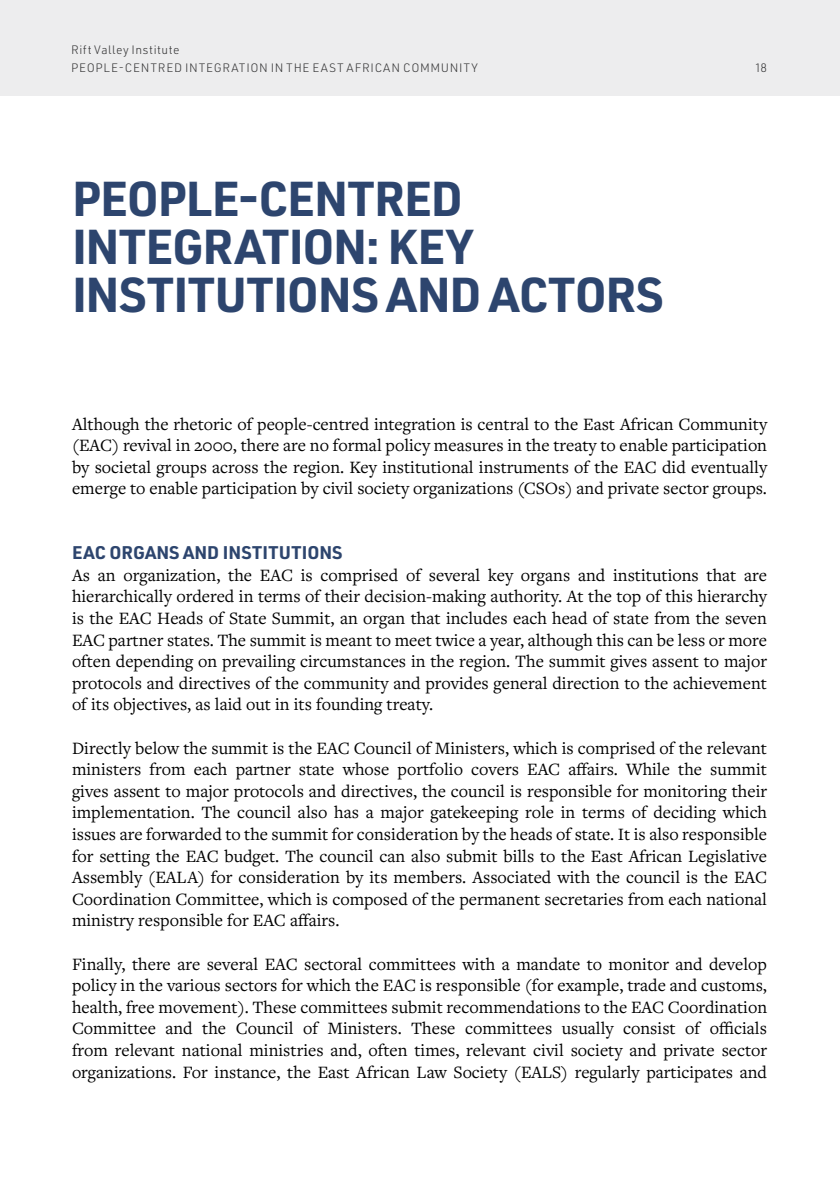
<style>
.page{position:relative;width:840px;height:1188px;background:#fff}
.page>*{position:absolute;margin:0;border:0;box-sizing:border-box;transform-origin:0 0}
.t1{font:700 48px/48px "URWDIN";letter-spacing:-.01em;color:#2d456e}
.t2{font:18px/21.6px "Freight Text Pro";color:#000;text-align:justify}
.t3{font:700 18px "URWDIN";color:#2d456e}
.t4{font:300 12px/18px "URWDIN";letter-spacing:.055em;color:#383839}
</style>
<div class="page">
<div style="left:0;top:0;width:840px;height:96px;background:#ededee"></div>
<p class="t4" style="left:71px;top:40px;width:408px">Rift Valley Institute<br>PEOPLE-CENTRED INTEGRATION IN THE EAST AFRICAN COMMUNITY</p>
<h1 class="t1" style="left:72px;top:173px;width:593px">PEOPLE-CENTRED<br>INTEGRATION: KEY<br>INSTITUTIONS AND ACTORS</h1>
<p class="t4" style="left:756px;top:58px;width:12px">18</p>
<p class="t2" style="left:72px;top:412px;width:697px">Although the rhetoric of people-centred integration is central to the East African Community (EAC) revival in 2000, there are no formal policy measures in the treaty to enable participation by societal groups across the region. Key institutional instruments of the EAC did eventually emerge to enable participation by civil society organizations (CSOs) and private sector groups.</p>
<p class="t3" style="left:72px;top:540px;width:272px">EAC ORGANS AND INSTITUTIONS</p>
<p class="t2" style="left:72px;top:564px;width:697px">As an organization, the EAC is comprised of several key organs and institutions that are hierarchically ordered in terms of their decision-making authority. At the top of this hierarchy is the EAC Heads of State Summit, an organ that includes each head of state from the seven EAC partner states. The summit is meant to meet twice a year, although this can be less or more often depending on prevailing circumstances in the region. The summit gives assent to major protocols and directives of the community and provides general direction to the achievement of its objectives, as laid out in its founding treaty.</p>
<p class="t2" style="left:72px;top:736px;width:697px">Directly below the summit is the EAC Council of Ministers, which is comprised of the relevant ministers from each partner state whose portfolio covers EAC affairs. While the summit gives assent to major protocols and directives, the council is responsible for monitoring their implementation. The council also has a major gatekeeping role in terms of deciding which issues are forwarded to the summit for consideration by the heads of state. It is also responsible for setting the EAC budget. The council can also submit bills to the East African Legislative Assembly (EALA) for consideration by its members. Associated with the council is the EAC Coordination Committee, which is composed of the permanent secretaries from each national ministry responsible for EAC affairs.</p>
<p class="t2" style="left:72px;top:952px;width:697px">Finally, there are several EAC sectoral committees with a mandate to monitor and develop policy in the various sectors for which the EAC is responsible (for example, trade and customs, health, free movement). These committees submit recommendations to the EAC Coordination Committee and the Council of Ministers. These committees usually consist of officials from relevant national ministries and, often times, relevant civil society and private sector organizations. For instance, the East African Law Society (EALS) regularly participates and</p>
</div>
